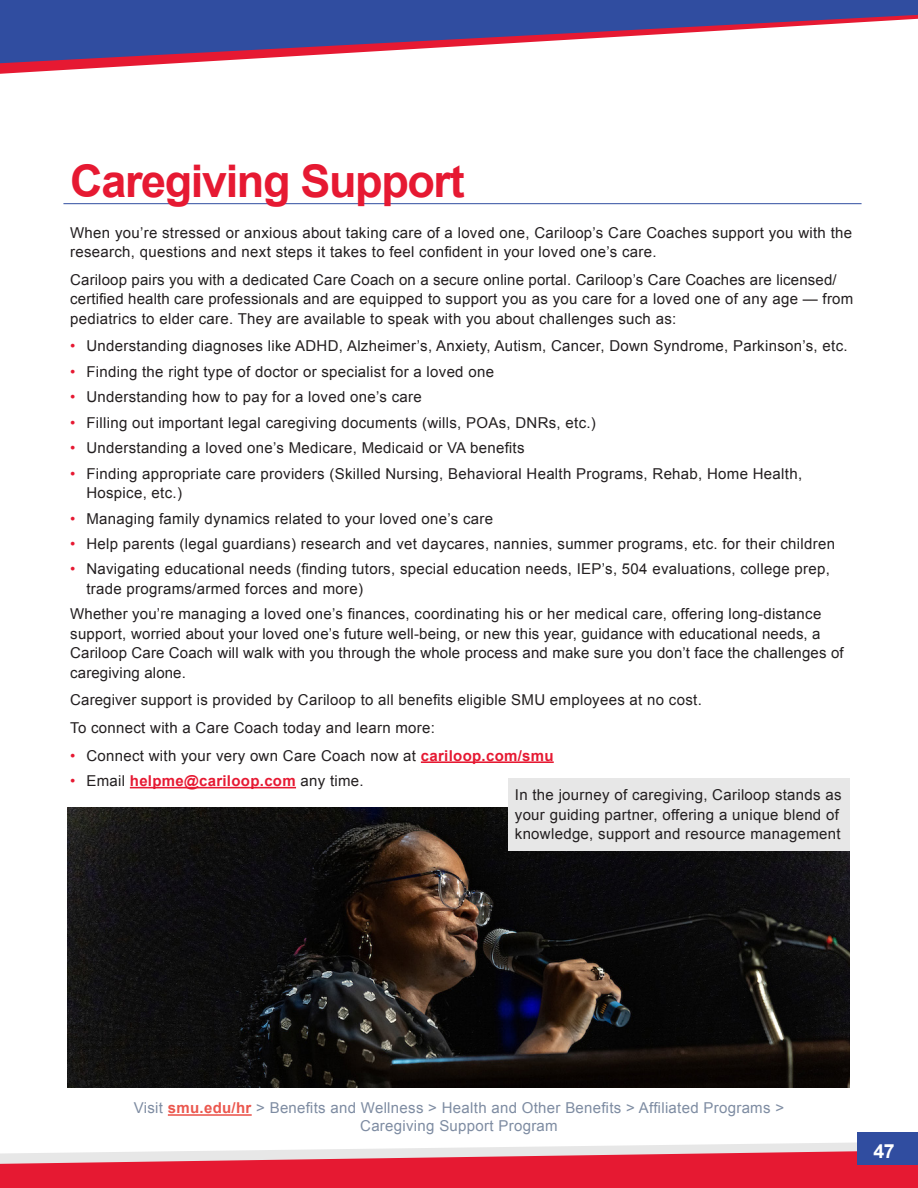
<style>
.page{position:relative;width:918px;height:1188px;background:#fff}
.page>*{position:absolute;margin:0;border:0;box-sizing:border-box;transform-origin:0 0}
.t1{font:700 45px "Arial";letter-spacing:-.03em;color:#e61932}
.t2{font:700 19.5px "Arial";color:#fff}
.Body_Text{font:15px/19.5px "Arial";letter-spacing:.02em;color:#231f20}
.Web_Info_Link{font:15px/18px "Arial";letter-spacing:.02em;color:#7e8ca2;text-align:center}
.t3{font:700 15px "Arial";letter-spacing:.02em;color:#e61932}
.s1{color:#e61932}
.s2{font-weight:700;color:#e61932}
.s3{font-weight:400}
.s4{font-weight:400;color:#231f20}
.s5{font-weight:700;color:#eb574e}
</style>
<div class="page">
<svg style="left:0;top:1142px;width:918px;height:46px;background:#e95f70"></svg>
<div style="left:857px;top:1132px;width:61px;height:32px;background:#304da0"></div>
<svg style="left:0;top:63px;width:179px;height:11px"></svg>
<svg style="left:0;top:0;width:918px;height:63px;fill:#304da0"></svg>
<hr style="left:63px;top:203px;width:799px;height:1px;background:#304da0">
<hr style="left:421px;top:761px;width:133px;height:2px;background:#e61932">
<hr style="left:130px;top:787px;width:166px;height:1px;background:#e61932">
<hr style="left:168px;top:1114px;width:84px;height:2px;background:#eb574e">
<img style="left:68px;top:807px;width:782px;height:280px">
<div style="left:508px;top:778px;width:342px;height:72px;background:#e7e7e7"></div>
<p class="t1" style="left:70px;top:151px;width:396px">Caregiving Support</p>
<p class="Body_Text" style="left:70px;top:223px;width:783px">When you’re stressed or anxious about taking care of a loved one, Cariloop’s Care Coaches support you with the research, questions and next steps it takes to feel confident in your loved one’s care.</p>
<p class="Body_Text" style="left:70px;top:270px;width:785px">Cariloop pairs you with a dedicated Care Coach on a secure online portal. Cariloop’s Care Coaches are licensed/ certified health care professionals and are equipped to support you as you care for a loved one of any age — from pediatrics to elder care. They are available to speak with you about challenges such as:</p>
<p class="Body_Text" style="left:70px;top:337px;width:779px"><span class="s1">•</span> Understanding diagnoses like ADHD, Alzheimer’s, Anxiety, Autism, Cancer, Down Syndrome, Parkinson’s, etc.</p>
<p class="Body_Text" style="left:70px;top:362px;width:425px"><span class="s1">•</span> Finding the right type of doctor or specialist for a loved one</p>
<p class="Body_Text" style="left:70px;top:387px;width:353px"><span class="s1">•</span> Understanding how to pay for a loved one’s care</p>
<p class="Body_Text" style="left:70px;top:413px;width:527px"><span class="s1">•</span> Filling out important legal caregiving documents (wills, POAs, DNRs, etc.)</p>
<p class="Body_Text" style="left:70px;top:438px;width:456px"><span class="s1">•</span> Understanding a loved one’s Medicare, Medicaid or VA benefits</p>
<p class="Body_Text" style="left:86px;top:464px;width:717px;text-indent:-16px"><span class="s1">•</span> Finding appropriate care providers (Skilled Nursing, Behavioral Health Programs, Rehab, Home Health,<br>Hospice, etc.)</p>
<p class="Body_Text" style="left:70px;top:509px;width:424px"><span class="s1">•</span> Managing family dynamics related to your loved one’s care</p>
<p class="Body_Text" style="left:70px;top:534px;width:766px"><span class="s1">•</span> Help parents (legal guardians) research and vet daycares, nannies, summer programs, etc. for their children</p>
<p class="Body_Text" style="left:86px;top:560px;width:745px;text-indent:-16px"><span class="s1">•</span> Navigating educational needs (finding tutors, special education needs, IEP’s, 504 evaluations, college prep, trade programs/armed forces and more)</p>
<p class="Body_Text" style="left:70px;top:604px;width:775px">Whether you’re managing a loved one’s finances, coordinating his or her medical care, offering long-distance support, worried about your loved one’s future well-being, or new this year, guidance with educational needs, a Cariloop Care Coach will walk with you through the whole process and make sure you don’t face the challenges of caregiving alone.</p>
<p class="Body_Text" style="left:70px;top:691px;width:633px">Caregiver support is provided by Cariloop to all benefits eligible SMU employees at no cost.</p>
<p class="Body_Text" style="left:70px;top:718px;width:366px">To connect with a Care Coach today and learn more:</p>
<p class="Body_Text" style="left:70px;top:746px;width:485px"><span class="s1">•</span> Connect with your very own Care Coach now at <span class="s2">cariloop.com/smu</span></p>
<p class="t3" style="left:70px;top:771px;width:295px"><span class="s3">•</span> <span class="s4">Email</span> helpme@cariloop.com <span class="s4">any time.</span></p>
<p class="Body_Text" style="left:515px;top:785px;width:328px">In the journey of caregiving, Cariloop stands as your guiding partner, offering a unique blend of knowledge, support and resource management</p>
<p class="Web_Info_Link" style="left:134px;top:1099px;width:652px">Visit <span class="s5">smu.edu/hr</span> &gt; Benefits and Wellness &gt; Health and Other Benefits &gt; Affiliated Programs &gt;<br>Caregiving Support Program</p>
<h2 class="t2" style="left:873px;top:1138px;width:23px">47</h2>
</div>
